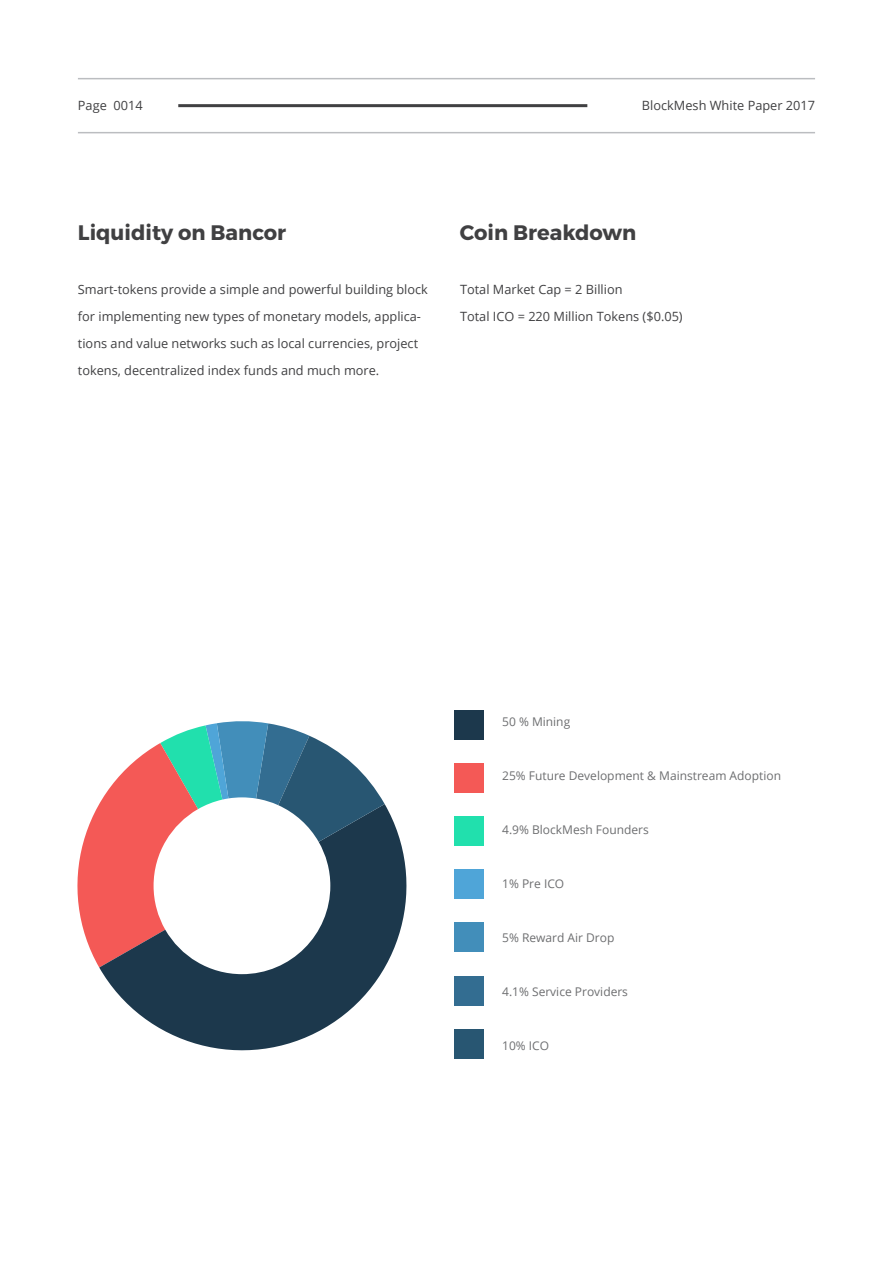
<style>
.page{position:relative;width:893px;height:1263px;background:#fff}
.page>*{position:absolute;margin:0;border:0;box-sizing:border-box;transform-origin:0 0}
.t1{font:700 21px "Montserrat";color:#404042}
.t2{font:12.75px/27px "Open Sans";color:#404042}
.t3{font:12px "Open Sans";color:#6d6e70}
</style>
<div class="page">
<hr style="left:178px;top:104px;width:409px;height:3px;background:#404042">
<hr style="left:78px;top:78px;width:737px;height:1px;background:#bbbdc0">
<hr style="left:78px;top:132px;width:737px;height:1px;background:#bbbdc0">
<div style="left:454px;top:710px;width:30px;height:30px;background:#1c384c"></div>
<div style="left:454px;top:763px;width:30px;height:30px;background:#f45956"></div>
<div style="left:454px;top:816px;width:30px;height:30px;background:#21e0ad"></div>
<div style="left:454px;top:869px;width:30px;height:30px;background:#4fa5d8"></div>
<div style="left:454px;top:923px;width:30px;height:29px;background:#428eba"></div>
<div style="left:454px;top:976px;width:30px;height:29px;background:#336d91"></div>
<div style="left:454px;top:1029px;width:30px;height:29px;background:#285672"></div>
<svg style="left:99px;top:805px;width:308px;height:246px;fill:#1c384c"></svg>
<svg style="left:77px;top:721px;width:308px;height:246px"></svg>
<p class="t2" style="left:78px;top:92px;width:66px">Page 0014</p>
<p class="t2" style="left:642px;top:92px;width:175px">BlockMesh White Paper 2017</p>
<h1 class="t1" style="left:78px;top:219px;width:210px">Liquidity on Bancor</h1>
<h1 class="t1" style="left:460px;top:219px;width:178px">Coin Breakdown</h1>
<p class="t2" style="left:78px;top:275px;width:352px">Smart-tokens provide a simple and powerful building block for implementing new types of monetary models, applica&shy;tions and value networks such as local currencies, project tokens, decentralized index funds and much more.</p>
<p class="t2" style="left:460px;top:275px;width:224px">Total Market Cap = 2 Billion<br>Total ICO = 220 Million Tokens ($0.05)</p>
<p class="t3" style="left:502px;top:713px;width:70px">50 % Mining</p>
<p class="t3" style="left:502px;top:767px;width:280px">25% Future Development &amp; Mainstream Adoption</p>
<p class="t3" style="left:502px;top:821px;width:148px">4.9% BlockMesh Founders</p>
<p class="t3" style="left:502px;top:875px;width:64px">1% Pre ICO</p>
<p class="t3" style="left:502px;top:929px;width:114px">5% Reward Air Drop</p>
<p class="t3" style="left:502px;top:983px;width:127px">4.1% Service Providers</p>
<p class="t3" style="left:502px;top:1037px;width:48px">10% ICO</p>
</div>
